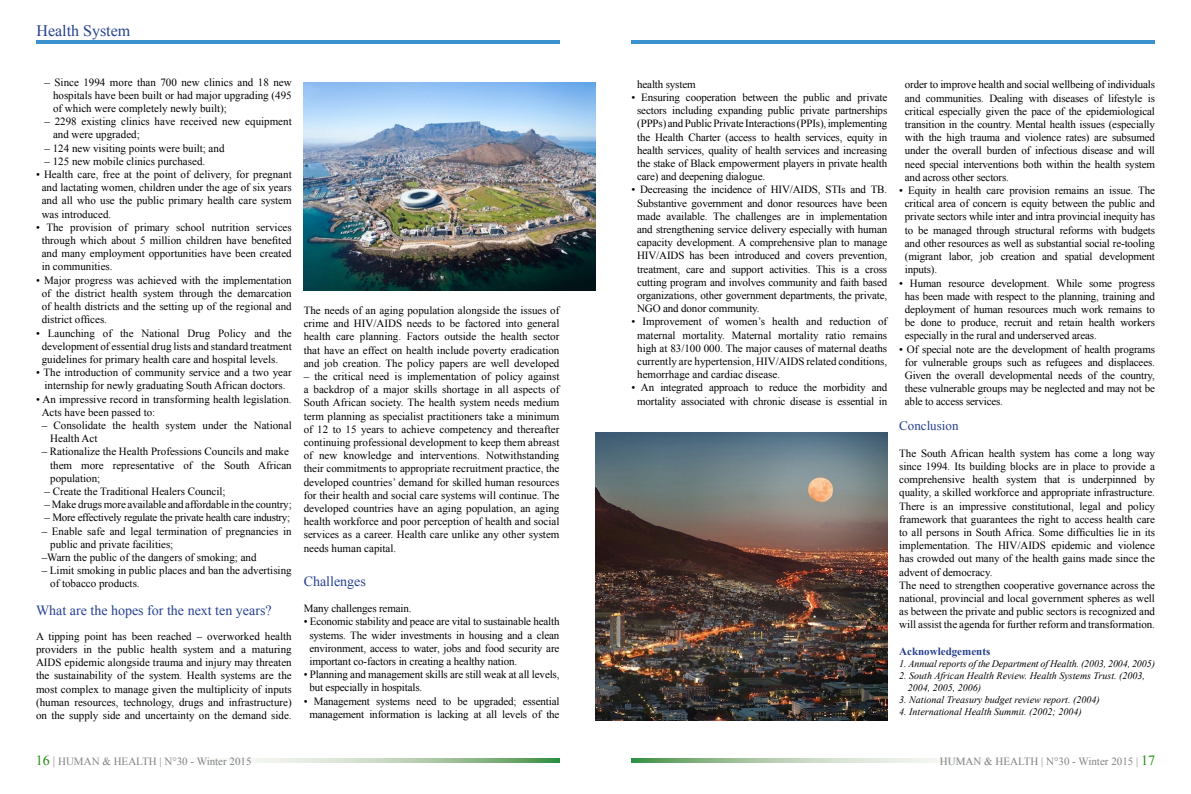
<style>
.page{position:relative;width:1191px;height:794px;background:#fff}
.page>*{position:absolute;margin:0;border:0;box-sizing:border-box;transform-origin:0 0}
.t1{font:16px "Times New Roman";color:#25408f}
.t2{font:14px "Times New Roman";color:#25408f}
.t3{font:13px "Times New Roman";color:#25408f}
.t4{font:11px/13.2px "Times New Roman";letter-spacing:-.005em;color:#000;text-align:justify}
.t5{font:11px "Times New Roman";color:#808285}
.t6{font:11px "Times New Roman";letter-spacing:-.025em;color:#000}
.t7{font:700 11px "Times New Roman";color:#25408f}
.t8{font:italic 10px/12px "Times New Roman";color:#000}
.s1{font-size:14px;color:#228b0f}
.s2{font-size:12px}
</style>
<div class="page">
<svg style="left:229px;top:758px;width:330px;height:5px;background:#b4cfb1"></svg>
<svg style="left:631px;top:758px;width:328px;height:5px;background:#b5cfb2"></svg>
<hr style="left:36px;top:41px;width:523px;height:3px;background:#3c91cf">
<hr style="left:631px;top:41px;width:524px;height:3px;background:#3c91cf">
<img style="left:304px;top:82px;width:291px;height:209px">
<img style="left:595px;top:432px;width:292px;height:288px">
<h1 class="t1" style="left:36px;top:20px;width:95px">Health System</h1>
<p class="t4" style="left:53px;top:75px;width:240px;text-indent:-9px">– Since 1994 more than 700 new clinics and 18 new hospitals have been built or had major upgrading (495 of which were completely newly built);</p>
<p class="t4" style="left:53px;top:115px;width:240px;text-indent:-9px">– 2298 existing clinics have received new equipment and were upgraded;</p>
<p class="t4" style="left:44px;top:141px;width:181px">– 124 new visiting points were built; and</p>
<p class="t4" style="left:44px;top:154px;width:162px">– 125 new mobile clinics purchased.</p>
<p class="t4" style="left:42px;top:168px;width:251px;text-indent:-6px">• Health care, free at the point of delivery, for pregnant and lactating women, children under the age of six years and all who use the public primary health care system was introduced.</p>
<p class="t4" style="left:42px;top:220px;width:251px;text-indent:-6px">• The provision of primary school nutrition services through which about 5 million children have benefited and many employment opportunities have been created in communities.</p>
<p class="t4" style="left:42px;top:273px;width:251px;text-indent:-6px">• Major progress was achieved with the implementation of the district health system through the demarcation of health districts and the setting up of the regional and district offices.</p>
<p class="t4" style="left:42px;top:326px;width:251px;text-indent:-6px">• Launching of the National Drug Policy and the development of essential drug lists and standard treatment guidelines for primary health care and hospital levels.</p>
<p class="t4" style="left:36px;top:366px;width:257px;text-align:center">• The introduction of community service and a two year internship for newly graduating South African doctors.</p>
<p class="t4" style="left:42px;top:392px;width:251px;text-indent:-6px">• An impressive record in transforming health legislation.<br>Acts have been passed to:</p>
<p class="t4" style="left:50px;top:418px;width:243px;text-indent:-9px">– Consolidate the health system under the National<br>Health Act</p>
<p class="t4" style="left:50px;top:445px;width:243px;text-align:left;text-indent:-9px">– Rationalize the Health Professions Councils and make them more representative of the South African population;</p>
<p class="t4" style="left:44px;top:484px;width:183px">– Create the Traditional Healers Council;</p>
<p class="t4" style="left:44px;top:498px;width:249px">– Make drugs more available and affordable in the country;</p>
<p class="t6" style="left:44px;top:510px;width:247px">– More effectively regulate the private health care industry;</p>
<p class="t4" style="left:42px;top:524px;width:251px">– Enable safe and legal termination of pregnancies in</p>
<p class="t4" style="left:50px;top:537px;width:125px">public and private facilities;</p>
<p class="t4" style="left:42px;top:550px;width:216px">–Warn the public of the dangers of smoking; and</p>
<p class="t4" style="left:50px;top:564px;width:243px;text-indent:-9px">– Limit smoking in public places and ban the advertising of tobacco products.</p>
<p class="t2" style="left:36px;top:600px;width:237px">What are the hopes for the next ten years?</p>
<p class="t4" style="left:36px;top:629px;width:257px">A tipping point has been reached – overworked health providers in the public health system and a maturing AIDS epidemic alongside trauma and injury may threaten the sustainability of the system. Health systems are the most complex to manage given the multiplicity of inputs (human resources, technology, drugs and infrastructure) on the supply side and uncertainty on the demand side.</p>
<p class="t4" style="left:304px;top:303px;width:257px">The needs of an aging population alongside the issues of crime and HIV/AIDS needs to be factored into general health care planning. Factors outside the health sector that have an effect on health include poverty eradication and job creation. The policy papers are well developed</p>
<p class="t4" style="left:304px;top:369px;width:257px">– the critical need is implementation of policy against a backdrop of a major skills shortage in all aspects of South African society. The health system needs medium term planning as specialist practitioners take a minimum of 12 to 15 years to achieve competency and thereafter continuing professional development to keep them abreast of new knowledge and interventions. Notwithstanding their commitments to appropriate recruitment practice, the developed countries’ demand for skilled human resources for their health and social care systems will continue. The developed countries have an aging population, an aging health workforce and poor perception of health and social services as a career. Health care unlike any other system needs human capital.</p>
<p class="t2" style="left:304px;top:571px;width:64px">Challenges</p>
<p class="t4" style="left:304px;top:602px;width:109px">Many challenges remain.</p>
<p class="t4" style="left:309px;top:615px;width:252px;text-indent:-6px">• Economic stability and peace are vital to sustainable health systems. The wider investments in housing and a clean environment, access to water, jobs and food security are important co-factors in creating a healthy nation.</p>
<p class="t4" style="left:309px;top:668px;width:252px;text-indent:-6px">• Planning and management skills are still weak at all levels, but especially in hospitals.</p>
<p class="t4" style="left:304px;top:694px;width:257px;text-align:center">• Management systems need to be upgraded; essential management information is lacking at all levels of the</p>
<p class="t4" style="left:637px;top:77px;width:60px">health system</p>
<p class="t4" style="left:637px;top:90px;width:252px;text-indent:-6px">• Ensuring cooperation between the public and private sectors including expanding public private partnerships (PPPs) and Public Private Interactions (PPIs), implementing the Health Charter (access to health services, equity in health services, quality of health services and increasing the stake of Black empowerment players in private health care) and deepening dialogue.</p>
<p class="t4" style="left:637px;top:183px;width:252px;text-indent:-6px">• Decreasing the incidence of HIV/AIDS, STIs and TB.<br>Substantive government and donor resources have been made available. The challenges are in implementation and strengthening service delivery especially with human capacity development. A comprehensive plan to manage HIV/AIDS has been introduced and covers prevention, treatment, care and support activities. This is a cross cutting program and involves community and faith based organizations, other government departments, the private, NGO and donor community.</p>
<p class="t4" style="left:637px;top:315px;width:251px;text-indent:-6px">• Improvement of women’s health and reduction of maternal mortality. Maternal mortality ratio remains high at 83/100 000. The major causes of maternal deaths currently are hypertension, HIV/AIDS related conditions, hemorrhage and cardiac disease.</p>
<p class="t4" style="left:631px;top:381px;width:257px;text-align:center">• An integrated approach to reduce the morbidity and mortality associated with chronic disease is essential in</p>
<p class="t4" style="left:905px;top:78px;width:252px">order to improve health and social wellbeing of individuals and communities. Dealing with diseases of lifestyle is critical especially given the pace of the epidemiological transition in the country. Mental health issues (especially with the high trauma and violence rates) are subsumed under the overall burden of infectious disease and will need special interventions both within the health system and across other sectors.</p>
<p class="t4" style="left:905px;top:184px;width:252px;text-indent:-6px">• Equity in health care provision remains an issue. The critical area of concern is equity between the public and private sectors while inter and intra provincial inequity has to be managed through structural reforms with budgets and other resources as well as substantial social re-tooling (migrant labor, job creation and spatial development inputs).</p>
<p class="t4" style="left:905px;top:276px;width:252px;text-indent:-6px">• Human resource development. While some progress has been made with respect to the planning, training and deployment of human resources much work remains to be done to produce, recruit and retain health workers especially in the rural and underserved areas.</p>
<p class="t4" style="left:905px;top:342px;width:252px;text-indent:-6px">• Of special note are the development of health programs for vulnerable groups such as refugees and displacees.<br>Given the overall developmental needs of the country, these vulnerable groups may be neglected and may not be able to access services.</p>
<p class="t3" style="left:899px;top:417px;width:61px">Conclusion</p>
<p class="t4" style="left:899px;top:446px;width:257px;text-align:left">The South African health system has come a long way since 1994. Its building blocks are in place to provide a comprehensive health system that is underpinned by quality, a skilled workforce and appropriate infrastructure.<br>There is an impressive constitutional, legal and policy framework that guarantees the right to access health care to all persons in South Africa. Some difficulties lie in its implementation. The HIV/AIDS epidemic and violence has crowded out many of the health gains made since the advent of democracy.<br>The need to strengthen cooperative governance across the national, provincial and local government spheres as well as between the private and public sectors is recognized and will assist the agenda for further reform and transformation.</p>
<p class="t7" style="left:899px;top:643px;width:93px">Acknowledgements</p>
<p class="t8" style="left:899px;top:657px;width:257px">1. Annual reports of the Department of Health. (2003, 2004, 2005)</p>
<p class="t8" style="left:907px;top:669px;width:239px;text-indent:-8px">2. South African Health Review. Health Systems Trust. (2003,<br>2004, 2005, 2006)</p>
<p class="t8" style="left:899px;top:693px;width:202px">3. National Treasury budget review report. (2004)</p>
<p class="t8" style="left:899px;top:705px;width:184px">4. International Health Summit. (2002; 2004)</p>
<p class="t5" style="left:36px;top:754px;width:217px"><span class="s1">16</span> <span class="s2">|</span> HUMAN &amp; HEALTH | N°30 - Winter 2015</p>
<p class="t5" style="left:939px;top:754px;width:217px">HUMAN &amp; HEALTH | N°30 - Winter 2015 | <span class="s1">17</span></p>
</div>
